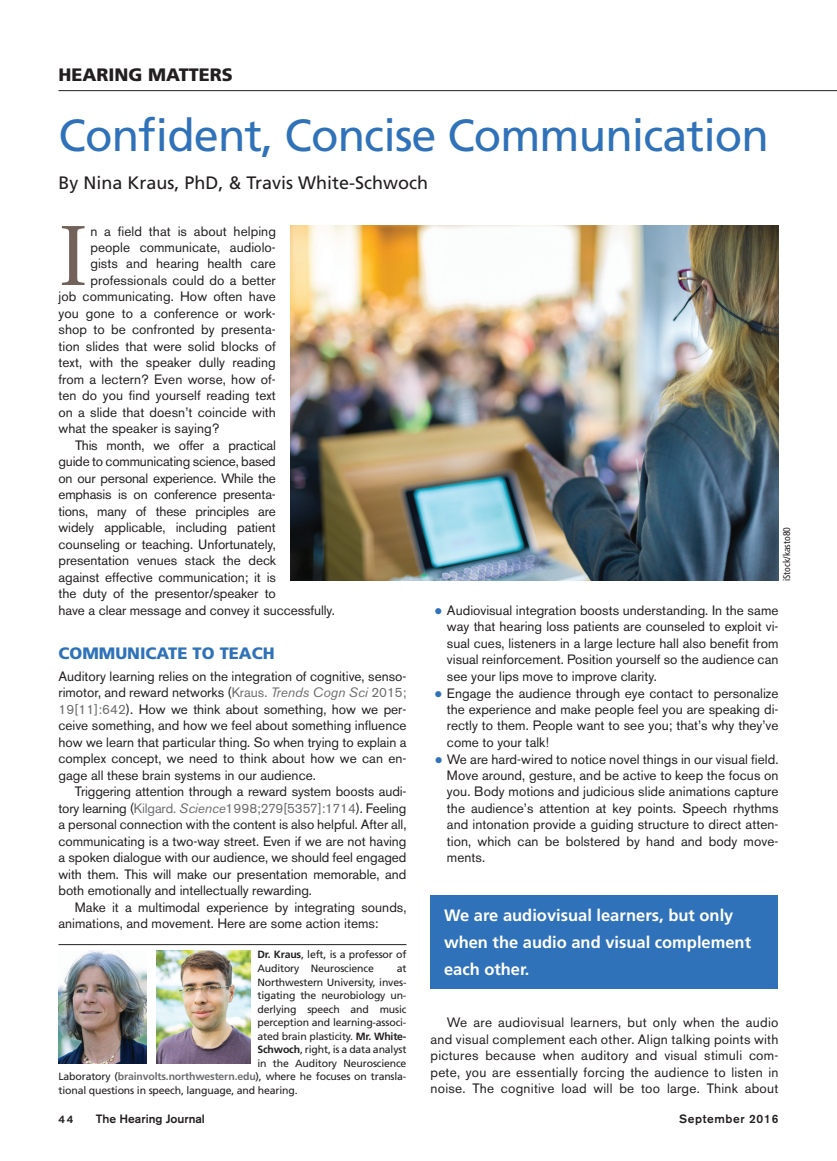
<style>
.page{position:relative;width:837px;height:1161px;background:#fff}
.page>*{position:absolute;margin:0;border:0;box-sizing:border-box;transform-origin:0 0}
.t1{font:84.15px "Stone Serif";color:#72625a}
.t2{font:45px "Frutiger";letter-spacing:-.02em;color:#3072b9}
.t3{font:18px "Frutiger";color:#231f20}
.t4{font:900 18px "Frutiger";color:#231f20}
.t5{font:700 16.5px/27px "Frutiger";color:#fff}
.t6{font:900 16.5px "Frutiger";color:#3072b9}
.t7{font:13.5px/16.5px "Akzidenz Grotesk BE";color:#231f20;text-align:justify}
.t8{font:500 12px "Akzidenz Grotesk BE";color:#231f20}
.t9{font:500 12px "Akzidenz Grotesk BE";letter-spacing:.05em;color:#231f20}
.t10{font:500 10.8px "Akzidenz Grotesk BE";color:#231f20;scale:1.11 1}
.t11{font:10.5px/13.5px "Frutiger";letter-spacing:-.015em;color:#231f20}
.t12{font:condensed 9.75px "Frutiger";color:#231f20}
.s1{color:#6c6d70}
.s2{font-style:italic;color:#6c6d70}
.s3{font-weight:700}
.s4{font-weight:700;color:#6c6d70}
.s5{color:#3072b9}
</style>
<div class="page">
<hr style="left:58px;top:90px;width:779px;height:1px;background:#231f20">
<hr style="left:58px;top:944px;width:348px;height:1px;background:#231f20">
<svg style="left:58px;top:970px;width:89px;height:93px"></svg>
<img style="left:59px;top:951px;width:87px;height:112px">
<img style="left:157px;top:951px;width:93px;height:112px">
<img style="left:291px;top:226px;width:487px;height:354px">
<div style="left:430px;top:895px;width:348px;height:93px;background:#3072b9"></div>
<h3 class="t4" style="left:58px;top:64px;width:176px">HEARING MATTERS</h3>
<h2 class="t2" style="left:58px;top:109px;width:712px">Confident, Concise Communication</h2>
<h3 class="t3" style="left:58px;top:172px;width:371px">By Nina Kraus, PhD, &amp; Travis White-Schwoch</h3>
<h1 class="t1" style="left:58px;top:206px;width:31px">I</h1>
<p class="t7" style="left:90px;top:223px;width:187px">n a field that is about helping</p>
<p class="t7" style="left:90px;top:239px;width:187px">people communicate, audiolo-</p>
<p class="t7" style="left:90px;top:256px;width:187px">gists and hearing health care</p>
<p class="t7" style="left:90px;top:272px;width:187px">professionals could do a better</p>
<p class="t7" style="left:59px;top:289px;width:219px">job communicating. How often have</p>
<p class="t7" style="left:59px;top:305px;width:219px">you gone to a conference or work-</p>
<p class="t7" style="left:59px;top:322px;width:219px">shop to be confronted by presenta-</p>
<p class="t7" style="left:59px;top:338px;width:219px">tion slides that were solid blocks of</p>
<p class="t7" style="left:59px;top:355px;width:219px">text, with the speaker dully reading</p>
<p class="t7" style="left:59px;top:371px;width:219px">from a lectern? Even worse, how of-</p>
<p class="t7" style="left:59px;top:388px;width:219px">ten do you find yourself reading text</p>
<p class="t7" style="left:59px;top:404px;width:219px">on a slide that doesn’t coincide with</p>
<p class="t7" style="left:59px;top:421px;width:162px">what the speaker is saying?</p>
<p class="t7" style="left:75px;top:437px;width:202px">This month, we offer a practical</p>
<p class="t7" style="left:59px;top:454px;width:219px">guide to communicating science, based</p>
<p class="t7" style="left:59px;top:470px;width:219px">on our personal experience. While the</p>
<p class="t7" style="left:59px;top:487px;width:219px">emphasis is on conference presenta-</p>
<p class="t7" style="left:59px;top:503px;width:219px">tions, many of these principles are</p>
<p class="t7" style="left:59px;top:520px;width:219px">widely applicable, including patient</p>
<p class="t7" style="left:59px;top:536px;width:219px">counseling or teaching. Unfortunately,</p>
<p class="t7" style="left:59px;top:553px;width:219px">presentation venues stack the deck</p>
<p class="t7" style="left:59px;top:569px;width:219px">against effective communication; it is</p>
<p class="t7" style="left:59px;top:585px;width:219px">the duty of the presentor/speaker to</p>
<p class="t7" style="left:59px;top:602px;width:278px">have a clear message and convey it successfully.</p>
<p class="t6" style="left:58px;top:643px;width:218px">COMMUNICATE TO TEACH</p>
<p class="t7" style="left:58px;top:668px;width:350px">Auditory learning relies on the integration of cognitive, senso&shy;rimotor, and reward networks (<span class="s1">Kraus.</span> <span class="s2">Trends Cogn Sci</span> <span class="s1">2015; 19[11]:642</span>). How we think about something, how we per&shy;ceive something, and how we feel about something influence how we learn that particular thing. So when trying to explain a complex concept, we need to think about how we can en&shy;gage all these brain systems in our audience.</p>
<p class="t7" style="left:58px;top:784px;width:350px;text-indent:16px">Triggering attention through a reward system boosts audi&shy;tory learning (<span class="s1">Kilgard.</span> <span class="s2">Science</span><span class="s1">1998;279[5357]:1714</span>). Feeling a personal connection with the content is also helpful. After all, communicating is a two-way street. Even if we are not having a spoken dialogue with our audience, we should feel engaged with them. This will make our presentation memorable, and both emotionally and intellectually rewarding.</p>
<p class="t7" style="left:58px;top:899px;width:349px;text-indent:16px">Make it a multimodal experience by integrating sounds, animations, and movement. Here are some action items:</p>
<p class="t11" style="left:257px;top:948px;width:151px"><span class="s3">Dr. Kraus</span>, left, is a professor of<br>Auditory Neuroscience</p>
<p class="t11" style="left:397px;top:962px;width:11px">at</p>
<p class="t11" style="left:257px;top:975px;width:151px">Northwestern University, inves-</p>
<p class="t11" style="left:257px;top:989px;width:151px">tigating the neurobiology un-</p>
<p class="t11" style="left:257px;top:1002px;width:151px">derlying speech and music</p>
<p class="t11" style="left:257px;top:1016px;width:151px">perception and learning-associ-</p>
<p class="t11" style="left:257px;top:1029px;width:151px">ated brain plasticity. <span class="s3">Mr. White-</span></p>
<p class="t11" style="left:257px;top:1043px;width:151px"><span class="s3">Schwoch</span>, right, is a data analyst</p>
<p class="t11" style="left:257px;top:1056px;width:151px">in the Auditory Neuroscience</p>
<p class="t11" style="left:59px;top:1070px;width:349px">Laboratory (<span class="s4">brainvolts.northwestern.edu</span>), where he focuses on transla-</p>
<p class="t11" style="left:59px;top:1083px;width:241px">tional questions in speech, language, and hearing.</p>
<p class="t12" style="left:781px;top:581px;width:56px;rotate:-90deg">iStock/kasto80</p>
<p class="t7" style="left:447px;top:602px;width:333px;text-indent:-12px"><span class="s5">●</span> Audiovisual integration boosts understanding. In the same way that hearing loss patients are counseled to exploit vi&shy;sual cues, listeners in a large lecture hall also benefit from visual reinforcement. Position yourself so the audience can see your lips move to improve clarity.</p>
<p class="t7" style="left:447px;top:685px;width:333px;text-indent:-12px"><span class="s5">●</span> Engage the audience through eye contact to personalize the experience and make people feel you are speaking di&shy;rectly to them. People want to see you; that’s why they’ve come to your talk!</p>
<p class="t7" style="left:447px;top:751px;width:333px;text-indent:-12px"><span class="s5">●</span> We are hard-wired to notice novel things in our visual field.<br>Move around, gesture, and be active to keep the focus on you. Body motions and judicious slide animations capture the audience’s attention at key points. Speech rhythms and intonation provide a guiding structure to direct atten&shy;tion, which can be bolstered by hand and body move&shy;ments.</p>
<p class="t5" style="left:444px;top:902px;width:309px">We are audiovisual learners, but only when the audio and visual complement each other.</p>
<p class="t7" style="left:430px;top:1015px;width:350px;text-indent:16px">We are audiovisual learners, but only when the audio and visual complement each other. Align talking points with pictures because when auditory and visual stimuli com&shy;pete, you are essentially forcing the audience to listen in noise. The cognitive load will be too large. Think about</p>
<p class="t10" style="left:58px;top:1112px;width:15px">44</p>
<p class="t8" style="left:96px;top:1111px;width:110px">The Hearing Journal</p>
<p class="t9" style="left:679px;top:1111px;width:101px">September 2016</p>
</div>
